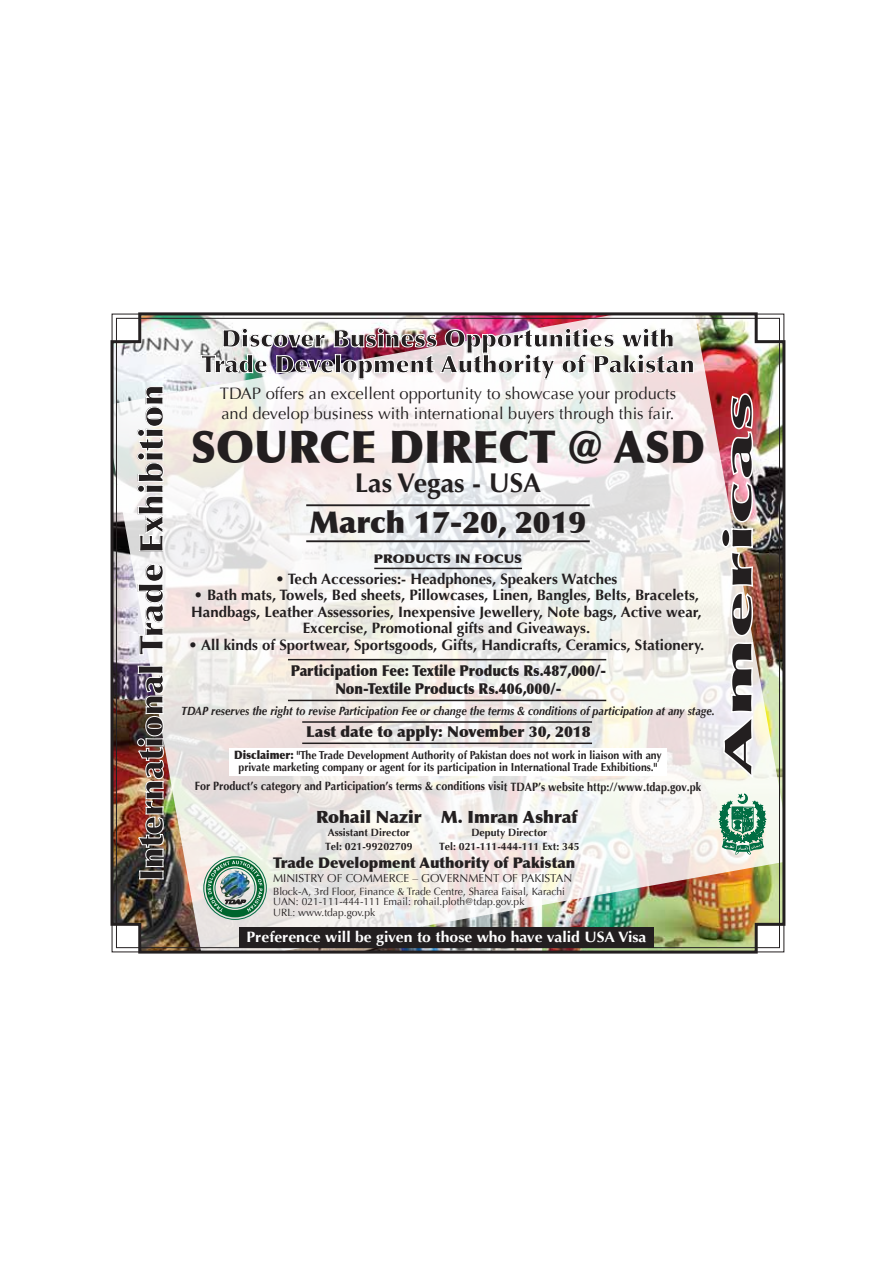
<style>
.page{position:relative;width:893px;height:1263px;background:#fff}
.page>*{position:absolute;margin:0;border:0;box-sizing:border-box;transform-origin:0 0}
.t1{font:900 45px "Optima";color:#231f20;scale:.95 1}
.t2{font:900 39.3px "Optima";color:#231f20;scale:2.11 1}
.t3{font:900 33px "Optima";color:#231f20}
.t4{font:900 30px "Optima";color:#231f20}
.t5{font:700 27px "Optima";color:#231f20}
.t6{font:900 24px/25.8px "Optima";color:#231f20;text-align:center}
.t7{font:900 16.95px "Optima";color:#231f20}
.t8{font:16.5px/19.5px "Optima";color:#231f20}
.t9{font:700 15px/16.5px "Optima";color:#231f20;text-align:center}
.t10{font:900 15px/18px "Optima";color:#231f20;text-align:center;scale:.89 1}
.t11{font:700 15px "Optima";color:#fff;scale:1.05 1}
.t12{font:900 15px "Optima";color:#231f20}
.t13{font:900 14.7px "Optima";color:#231f20}
.t14{font:italic 700 12px "Optima";color:#231f20;scale:.9 1}
.t15{font:700 12px "Optima";color:#231f20;scale:.9 1}
.t16{font:900 12px "Optima";color:#231f20;scale:1.1 1}
.t17{font:700 11.55px/12.6px "Optima";color:#231f20;text-align:center;scale:.91 1}
.t18{font:11.4px "Optima";color:#231f20}
.t19{font:10.5px/10.5px "Optima";color:#231f20}
.t20{font:700 10.5px/13.5px "Optima";color:#231f20}
.s1{font-weight:900}
</style>
<div class="page">
<img style="left:110px;top:312px;width:676px;height:642px">
<img style="left:707px;top:788px;width:71px;height:138px">
<div style="left:203px;top:856px;width:64px;height:64px;border:1px solid #006d43;border-radius:50%"></div>
<svg style="left:206px;top:859px;width:58px;height:58px;background:#74a388"></svg>
<img style="left:220px;top:870px;width:30px;height:29px">
<hr style="left:302px;top:721px;width:290px;height:2px;background:#231f20">
<hr style="left:302px;top:742px;width:290px;height:2px;background:#231f20">
<hr style="left:288px;top:659px;width:318px;height:1px;background:#231f20">
<hr style="left:288px;top:700px;width:318px;height:1px;background:#231f20">
<div style="left:229px;top:748px;width:438px;height:27px;background:#fff"></div>
<hr style="left:374px;top:568px;width:148px;height:1px;background:#231f20">
<div style="left:239px;top:927px;width:415px;height:20px;background:#231f20"></div>
<h3 class="t3" style="left:132px;top:881px;width:498px;rotate:-90deg">International Trade Exhibition</h3>
<h3 class="t6" style="left:201px;top:326px;width:495px">Discover Business Opportunities with<br>Trade Development Authority of Pakistan</h3>
<p class="t8" style="left:220px;top:384px;width:458px">TDAP offers an excellent opportunity to showcase your products and develop business with international buyers through this fair.</p>
<h2 class="t2" style="left:714px;top:777px;width:184px;rotate:-90deg">Americas</h2>
<h1 class="t1" style="left:191px;top:420px;width:543px">SOURCE DIRECT @ ASD</h1>
<h3 class="t5" style="left:355px;top:467px;width:188px">Las Vegas - USA</h3>
<h3 class="t4" style="left:310px;top:504px;width:278px">March 17-20, 2019</h3>
<p class="t16" style="left:374px;top:551px;width:136px">PRODUCTS IN FOCUS</p>
<p class="t9" style="left:276px;top:570px;width:343px">• Tech Accessories:- Headphones, Speakers Watches</p>
<p class="t9" style="left:191px;top:587px;width:512px">• Bath mats, Towels, Bed sheets, Pillowcases, Linen, Bangles, Belts, Bracelets,<br>Handbags, Leather Assessories, Inexpensive Jewellery, Note bags, Active wear,<br>Excercise, Promotional gifts and Giveaways.</p>
<p class="t9" style="left:189px;top:636px;width:517px">• All kinds of Sportwear, Sportsgoods, Gifts, Handicrafts, Ceramics, Stationery.</p>
<p class="t10" style="left:291px;top:661px;width:356px">Participation Fee: Textile Products Rs.487,000/-<br>Non-Textile Products Rs.406,000/-</p>
<p class="t14" style="left:181px;top:704px;width:595px">TDAP reserves the right to revise Participation Fee or change the terms &amp; conditions of participation at any stage.</p>
<p class="t17" style="left:234px;top:748px;width:471px"><span class="s1">Disclaimer:</span> "The Trade Development Authority of Pakistan does not work in liaison with any private marketing company or agent for its participation in International Trade Exhibitions."</p>
<p class="t12" style="left:306px;top:722px;width:286px">Last date to apply: November 30, 2018</p>
<p class="t15" style="left:195px;top:779px;width:564px">For Product’s category and Participation’s terms &amp; conditions visit TDAP’s website http://www.tdap.gov.pk</p>
<p class="t7" style="left:316px;top:807px;width:107px">Rohail Nazir</p>
<p class="t20" style="left:325px;top:826px;width:89px">Assistant Director<br>Tel: 021-99202709</p>
<p class="t7" style="left:441px;top:807px;width:138px">M. Imran Ashraf</p>
<p class="t20" style="left:439px;top:826px;width:142px;text-align:center">Deputy Director<br>Tel: 021-111-444-111 Ext: 345</p>
<p class="t13" style="left:273px;top:854px;width:304px">Trade Development Authority of Pakistan</p>
<p class="t18" style="left:273px;top:871px;width:301px">MINISTRY OF COMMERCE – GOVERNMENT OF PAKISTAN</p>
<p class="t19" style="left:273px;top:886px;width:293px">Block-A, 3rd Floor, Finance &amp; Trade Centre, Sharea Faisal, Karachi<br>UAN: 021-111-444-111 Email: rohail.ploth@tdap.gov.pk<br>URL: www.tdap.gov.pk</p>
<p class="t11" style="left:247px;top:928px;width:382px">Preference will be given to those who have valid USA Visa</p>
</div>
